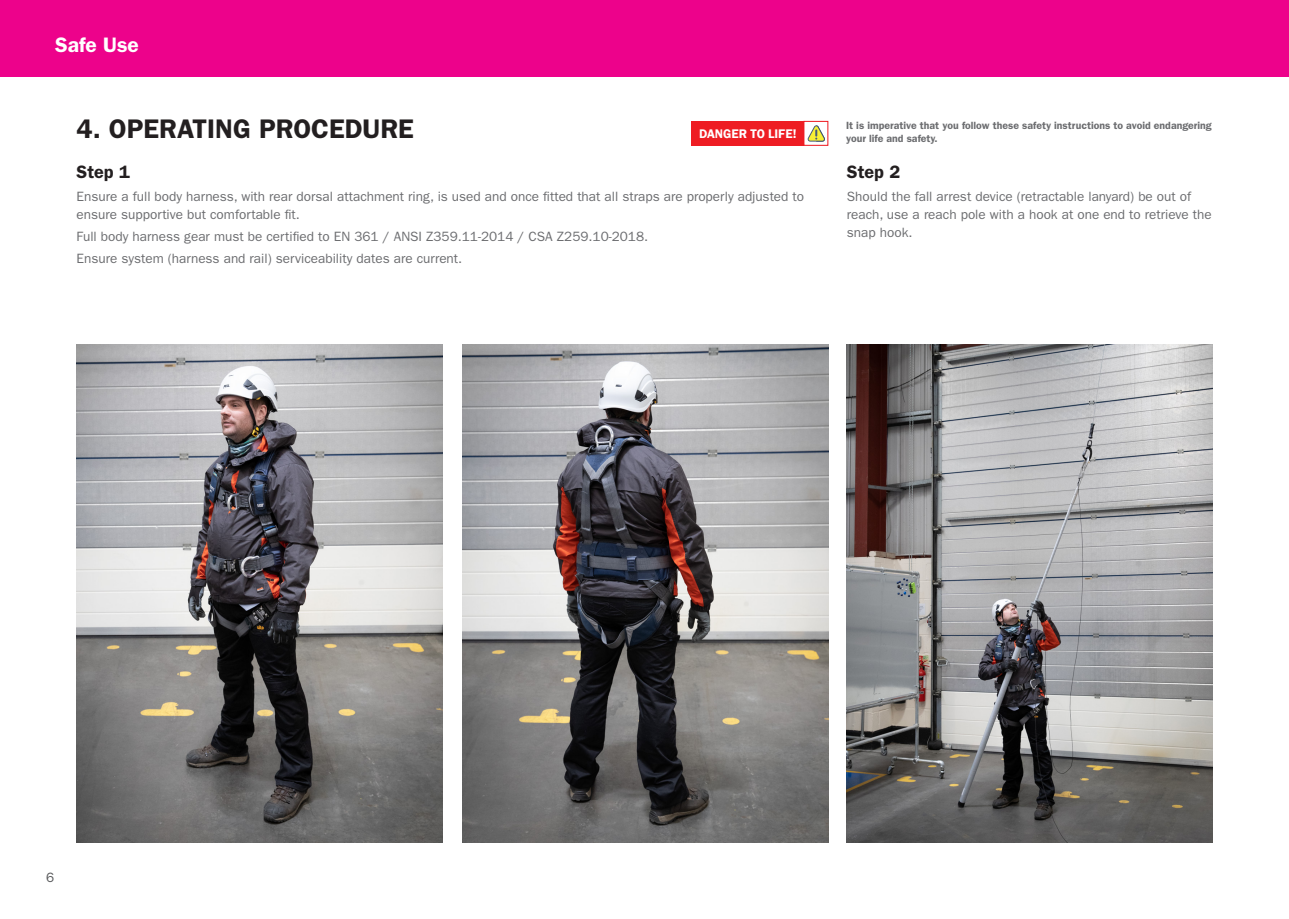
<style>
.page{position:relative;width:1289px;height:919px;background:#fff}
.page>*{position:absolute;margin:0;border:0;box-sizing:border-box;transform-origin:0 0}
.t1{font:600 27px "ITC Franklin Gothic Std";color:#231f20}
.t2{font:600 21px "ITC Franklin Gothic Std";color:#fff}
.t3{font:600 18px "ITC Franklin Gothic Std";color:#231f20}
.t4{font:13.5px/18px "ITC Franklin Gothic Std";color:#6c6d70}
.t5{font:13.5px "ITC Franklin Gothic Std";color:#57585a}
.t6{font:600 12.75px "Franklin Gothic";color:#fff}
.t7{font:600 10.5px/12.6px "ITC Franklin Gothic Std";color:#6c6d70}
</style>
<div class="page">
<div style="left:0;top:0;width:1288px;height:77px;background:#ed028b"></div>
<img style="left:77px;top:344px;width:365px;height:498px">
<img style="left:462px;top:344px;width:366px;height:498px">
<img style="left:846px;top:344px;width:366px;height:498px">
<div style="left:691px;top:121px;width:113px;height:25px;background:#ee1d23"></div>
<div style="left:803px;top:121px;width:25px;height:25px;border:1px solid #ee1d23"></div>
<svg style="left:807px;top:125px;width:18px;height:17px"></svg>
<p class="t2" style="left:55px;top:32px;width:85px">Safe Use</p>
<p class="t1" style="left:77px;top:112px;width:339px">4. OPERATING PROCEDURE</p>
<p class="t3" style="left:77px;top:161px;width:55px">Step 1</p>
<p class="t4" style="left:77px;top:187px;width:729px">Ensure a full body harness, with rear dorsal attachment ring, is used and once fitted that all straps are properly adjusted to ensure supportive but comfortable fit.</p>
<p class="t4" style="left:77px;top:227px;width:573px">Full body harness gear must be certified to EN 361 / ANSI Z359.11-2014 / CSA Z259.10-2018.</p>
<p class="t4" style="left:77px;top:249px;width:387px">Ensure system (harness and rail) serviceability dates are current.</p>
<p class="t6" style="left:699px;top:125px;width:99px">DANGER TO LIFE!</p>
<p class="t7" style="left:846px;top:119px;width:367px">It is imperative that you follow these safety instructions to avoid endangering your life and safety.</p>
<p class="t3" style="left:846px;top:161px;width:55px">Step 2</p>
<p class="t4" style="left:846px;top:187px;width:366px">Should the fall arrest device (retractable lanyard) be out of reach, use a reach pole with a hook at one end to retrieve the snap hook.</p>
<p class="t5" style="left:46px;top:869px;width:10px">6</p>
</div>
